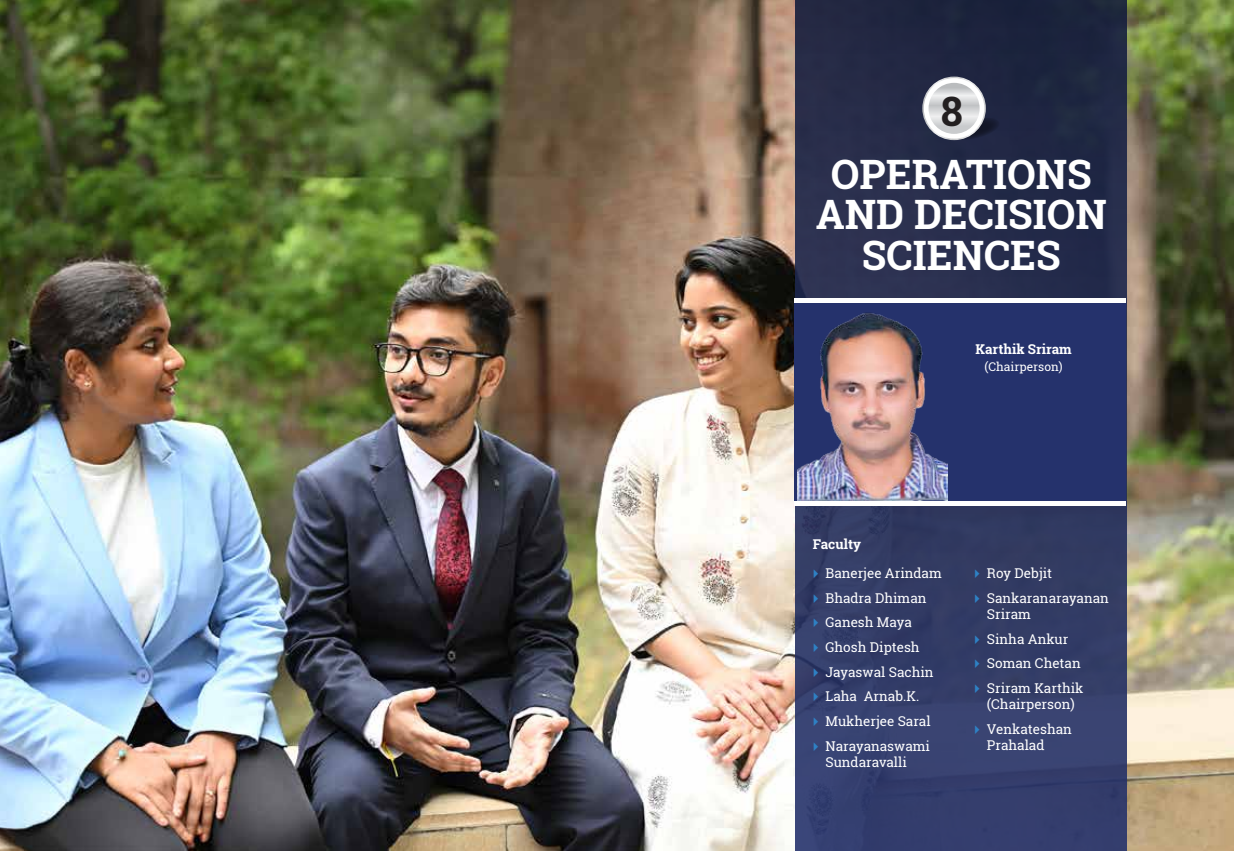
<style>
.page{position:relative;width:1234px;height:851px;background:#fff}
.page>*{position:absolute;margin:0;border:0;box-sizing:border-box;transform-origin:0 0}
.t1{font:700 40.5px/40.5px "Roboto Slab";color:#fff;text-align:center}
.t2{font:700 40.5px "Roboto Slab";color:#231f20}
.t3{font:13.5px/24.8px "Roboto Slab";color:#fff}
.t4{font:700 13.5px "Roboto Slab";color:#fff}
.t5{font:12px "Roboto Slab";color:#fff}
</style>
<div class="page">
<img style="left:0;top:0;width:1232px;height:850px">
<svg style="left:794px;top:0;width:332px;height:850px;background:#2d355a"></svg>
<div style="left:793px;top:303px;width:332px;height:197px;background:#25326c"></div>
<img style="left:797px;top:312px;width:150px;height:188px">
<svg style="left:939px;top:117px;width:69px;height:23px"></svg>
<svg style="left:922px;top:77px;width:62px;height:62px"></svg>
<div style="left:922px;top:77px;width:63px;height:63px;border:2px solid #fff;border-radius:50%"></div>
<svg style="left:928px;top:83px;width:51px;height:51px;background:#d6d7d9"></svg>
<div style="left:793px;top:298px;width:332px;height:5px;background:#fff"></div>
<div style="left:793px;top:500px;width:332px;height:5px;background:#fff"></div>
<svg style="left:813px;top:569px;width:4px;height:8px"></svg>
<svg style="left:813px;top:593px;width:4px;height:9px"></svg>
<svg style="left:813px;top:618px;width:4px;height:9px"></svg>
<svg style="left:813px;top:643px;width:4px;height:9px"></svg>
<svg style="left:813px;top:667px;width:4px;height:9px"></svg>
<svg style="left:813px;top:692px;width:4px;height:9px"></svg>
<svg style="left:813px;top:717px;width:4px;height:9px"></svg>
<svg style="left:813px;top:742px;width:4px;height:8px"></svg>
<svg style="left:974px;top:569px;width:5px;height:8px"></svg>
<svg style="left:974px;top:593px;width:5px;height:9px"></svg>
<svg style="left:974px;top:634px;width:5px;height:9px"></svg>
<svg style="left:974px;top:659px;width:5px;height:9px"></svg>
<svg style="left:974px;top:684px;width:5px;height:8px"></svg>
<svg style="left:974px;top:725px;width:5px;height:8px"></svg>
<h1 class="t2" style="left:940px;top:84px;width:24px">8</h1>
<h1 class="t1" style="left:815px;top:153px;width:292px">OPERATIONS<br>AND DECISION<br>SCIENCES</h1>
<p class="t4" style="left:975px;top:340px;width:98px">Karthik Sriram</p>
<p class="t5" style="left:984px;top:359px;width:79px">(Chairperson)</p>
<p class="t4" style="left:812px;top:534px;width:50px">Faculty</p>
<p class="t3" style="left:825px;top:560px;width:118px">Banerjee Arindam<br>Bhadra Dhiman<br>Ganesh Maya<br>Ghosh Diptesh<br>Jayaswal Sachin<br>Laha Arnab.K.<br>Mukherjee Saral<br>Narayanaswami</p>
<p class="t3" style="left:825px;top:749px;width:83px">Sundaravalli</p>
<p class="t3" style="left:986px;top:560px;width:123px">Roy Debjit<br>Sankaranarayanan</p>
<p class="t3" style="left:986px;top:601px;width:98px">Sriram<br>Sinha Ankur<br>Soman Chetan<br>Sriram Karthik</p>
<p class="t3" style="left:986px;top:691px;width:89px">(Chairperson)<br>Venkateshan</p>
<p class="t3" style="left:986px;top:732px;width:59px">Prahalad</p>
</div>
